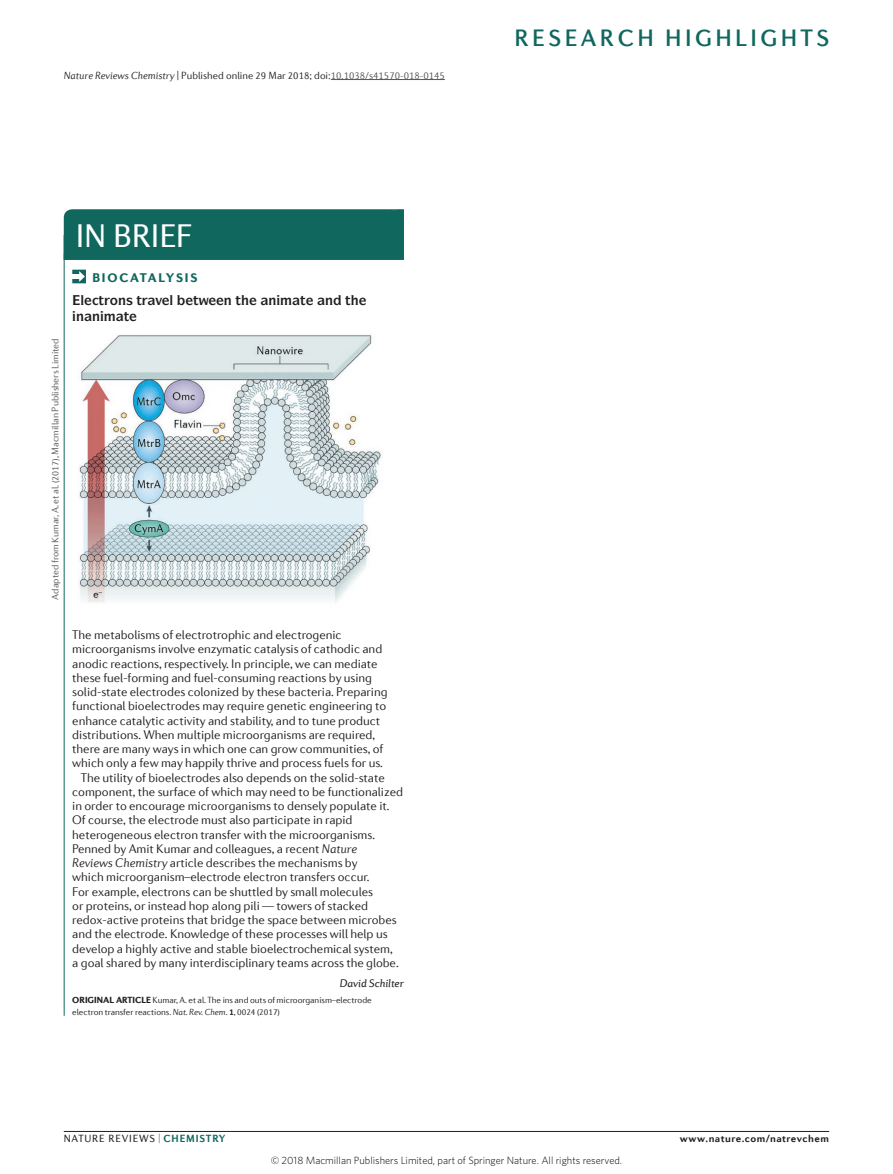
<style>
.page{position:relative;width:893px;height:1174px;background:#fff}
.page>*{position:absolute;margin:0;border:0;box-sizing:border-box;transform-origin:0 0}
.IB_header{font:33px "Diverda Sans Com";letter-spacing:-.005em;color:#fff}
.t1{font:500 24px "Diverda Sans Com";letter-spacing:.14em;color:#0f675d}
.In_Brief_title{font:700 13.5px "ITC Symbol Std";color:#231f20}
.In_Brief_text{font:300 12.75px/14.2px "Diverda Sans Com";letter-spacing:-.005em;color:#231f20}
.Strapline{font:900 12.75px "Diverda Sans Com";letter-spacing:.14em;color:#0f675d}
.Author_box{font:italic 11.25px "Diverda Sans Com";letter-spacing:-.005em;color:#231f20}
.AOP_line{font:300 10.5px "Diverda Sans Com";color:#231f20}
.t2{font:300 10.5px "Whitney";color:#000}
.t3{font:700 10.5px "Diverda Sans Com";letter-spacing:.04em;color:#231f20}
.t4{font:10.5px "Diverda Sans Com";letter-spacing:.075em;color:#231f20}
.Credit_line{font:300 9.75px "Diverda Sans Com";letter-spacing:-.005em;color:#57585a}
.Info_box_text{font:300 9px/12px "Diverda Sans Com";letter-spacing:-.005em;color:#231f20}
.s1{font-style:italic}
.s2{color:#57585a}
.s3{font-weight:900}
.s4{font-weight:700}
.s5{font-weight:700;color:#0f675d}
</style>
<div class="page">
<hr style="left:64px;top:1131px;width:765px;height:1px;background:#231f20">
<div style="left:64px;top:209px;width:340px;height:51px;background:#0f675d"></div>
<hr style="left:64px;top:235px;width:1px;height:780px;background:#0f675d">
<svg style="left:72px;top:270px;width:14px;height:13px"></svg>
<img style="left:79px;top:335px;width:303px;height:268px">
<hr style="left:331px;top:79px;width:114px;height:1px;background:#57585a">
<p class="AOP_line" style="left:64px;top:69px;width:383px"><span class="s1">Nature Reviews Chemistry</span> | Published online 29 Mar 2018; doi:<span class="s2">10.1038/s41570-018-0145</span></p>
<p class="IB_header" style="left:76px;top:217px;width:118px">IN BRIEF</p>
<p class="Strapline" style="left:92px;top:270px;width:106px">BIOCATALYSIS</p>
<p class="In_Brief_title" style="left:81px;top:291px;width:94px">● ▼□■▲ ▼ ❖●</p>
<p class="In_Brief_title" style="left:193px;top:291px;width:49px">▼ ■ ▼</p>
<p class="Credit_line" style="left:50px;top:600px;width:263px;rotate:-90deg">Adapted from Kumar, A. et al. (2017), Macmillan Publishers Limited</p>
<p class="In_Brief_text" style="left:72px;top:627px;width:317px">The metabolisms of electrotrophic and electrogenic microorganisms involve enzymatic catalysis of cathodic and anodic reactions, respectively. In principle, we can mediate these fuel-forming and fuel-consuming reactions by using solid-state electrodes colonized by these bacteria. Preparing functional bioelectrodes may require genetic engineering to enhance catalytic activity and stability, and to tune product distributions. When multiple microorganisms are required, there are many ways in which one can grow communities, of which only a few may happily thrive and process fuels for us.</p>
<p class="In_Brief_text" style="left:72px;top:770px;width:332px;text-indent:9px">The utility of bioelectrodes also depends on the solid-state component, the surface of which may need to be functionalized in order to encourage microorganisms to densely populate it.<br>Of course, the electrode must also participate in rapid heterogeneous electron transfer with the microorganisms.<br>Penned by Amit Kumar and colleagues, a recent <span class="s1">Nature<br>Reviews Chemistry</span> article describes the mechanisms by<br>which microorganism–electrode electron transfers occur.<br>For example, electrons can be shuttled by small molecules<br>or proteins, or instead hop along pili — towers of stacked redox-active proteins that bridge the space between microbes and the electrode. Knowledge of these processes will help us develop a highly active and stable bioelectrochemical system,<br>a goal shared by many interdisciplinary teams across the globe.</p>
<p class="Author_box" style="left:340px;top:976px;width:66px">David Schilter</p>
<p class="Info_box_text" style="left:72px;top:994px;width:301px"><span class="s3">ORIGINAL ARTICLE</span> Kumar, A. et al. The ins and outs of microorganism–electrode electron transfer reactions. <span class="s1">Nat. Rev. Chem.</span> <span class="s4">1</span>, 0024 (2017)</p>
<h2 class="t1" style="left:514px;top:24px;width:316px">RESEARCH HIGHLIGHTS</h2>
<p class="t4" style="left:64px;top:1132px;width:163px">NATURE REVIEWS | <span class="s5">CHEMISTRY</span></p>
<p class="t3" style="left:680px;top:1132px;width:151px">www.nature.com/natrevchem</p>
<p class="t2" style="left:271px;top:1153px;width:353px">© 2018 Macmillan Publishers Limited, part of Springer Nature. All rights reserved.</p>
</div>
